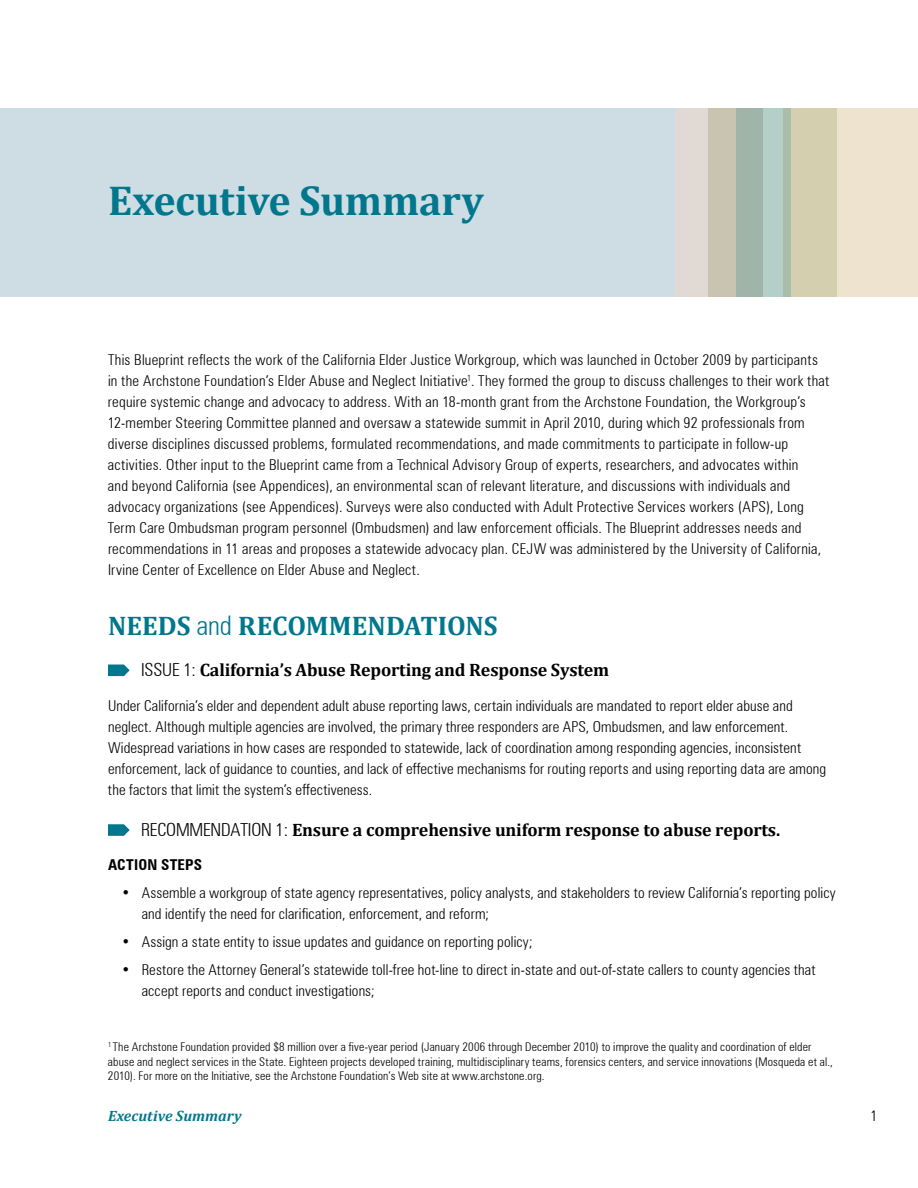
<style>
.page{position:relative;width:918px;height:1188px;background:#fff}
.page>*{position:absolute;margin:0;border:0;box-sizing:border-box;transform-origin:0 0}
.t1{font:700 42px "Cambria";letter-spacing:-.01em;color:#00778d}
.t2{font:700 27px "Cambria";letter-spacing:.005em;color:#00778d}
.t3{font:700 18px "Cambria";letter-spacing:-.01em;color:#000}
.t4{font:300 condensed 15px/21px "Zurich BT";letter-spacing:.015em;color:#000}
.t5{font:italic 700 15px "Cambria";letter-spacing:.005em;color:#00778d}
.t6{font:700 condensed 15px "Zurich BT";letter-spacing:.02em;color:#000}
.t7{font:300 condensed 12px/14.4px "Zurich BT";letter-spacing:.015em;color:#000}
.s1{font-size:15.3px}
.s2{font-family:"Zurich BT";font-weight:300;font-stretch:condensed}
</style>
<div class="page">
<div style="left:0;top:108px;width:675px;height:189px;background:#cedde3"></div>
<div style="left:783px;top:108px;width:135px;height:189px;background:#eee3ce"></div>
<div style="left:709px;top:108px;width:128px;height:189px;background:#d4cfaf"></div>
<svg style="left:675px;top:108px;width:62px;height:189px;fill:#e1d9d3"></svg>
<svg style="left:737px;top:108px;width:54px;height:189px;background:#a9bfb4"></svg>
<svg style="left:108px;top:665px;width:22px;height:11px"></svg>
<svg style="left:108px;top:824px;width:22px;height:12px"></svg>
<h1 class="t1" style="left:108px;top:171px;width:377px">Executive Summary</h1>
<p class="t4" style="left:108px;top:349px;width:723px">This Blueprint reflects the work of the California Elder Justice Workgroup, which was launched in October 2009 by participants in the Archstone Foundation’s Elder Abuse and Neglect Initiative<sup>1</sup>. They formed the group to discuss challenges to their work that require systemic change and advocacy to address. With an 18-month grant from the Archstone Foundation, the Workgroup’s 12-member Steering Committee planned and oversaw a statewide summit in April 2010, during which 92 professionals from diverse disciplines discussed problems, formulated recommendations, and made commitments to participate in follow-up activities. Other input to the Blueprint came from a Technical Advisory Group of experts, researchers, and advocates within<br>and beyond California (see Appendices), an environmental scan of relevant literature, and discussions with individuals and advocacy organizations (see Appendices). Surveys were also conducted with Adult Protective Services workers (APS), Long Term Care Ombudsman program personnel (Ombudsmen) and law enforcement o<span class="s1">ff</span>icials. The Blueprint addresses needs and recommendations in 11 areas and proposes a statewide advocacy plan. CEJW was administered by the University of California, Irvine Center of Excellence on Elder Abuse and Neglect.</p>
<h2 class="t2" style="left:108px;top:607px;width:391px">Needs <span class="s2">and</span> Recommendations</h2>
<p class="t3" style="left:141px;top:657px;width:470px"><span class="s2">ISSUE 1:</span> California’s Abuse Reporting and Response System</p>
<p class="t4" style="left:108px;top:695px;width:720px">Under California’s elder and dependent adult abuse reporting laws, certain individuals are mandated to report elder abuse and neglect. Although multiple agencies are involved, the primary three responders are APS, Ombudsmen, and law enforcement.<br>Widespread variations in how cases are responded to statewide, lack of coordination among responding agencies, inconsistent enforcement, lack of guidance to counties, and lack of e<span class="s1">ff</span>ective mechanisms for routing reports and using reporting data are among the factors that limit the system’s e<span class="s1">ff</span>ectiveness.</p>
<p class="t3" style="left:141px;top:817px;width:641px"><span class="s2">Recommendation 1:</span> Ensure a comprehensive uniform response to abuse reports.</p>
<p class="t6" style="left:108px;top:856px;width:94px">ACTION STEPS</p>
<p class="t4" style="left:142px;top:882px;width:695px;text-indent:-20px">• Assemble a workgroup of state agency representatives, policy analysts, and stakeholders to review California’s reporting policy and identify the need for clarification, enforcement, and reform;</p>
<p class="t4" style="left:122px;top:931px;width:413px">• Assign a state entity to issue updates and guidance on reporting policy;</p>
<p class="t4" style="left:142px;top:959px;width:675px;text-indent:-20px">• Restore the Attorney General’s statewide toll-free hot-line to direct in-state and out-of-state callers to county agencies that accept reports and conduct investigations;</p>
<p class="t7" style="left:108px;top:1040px;width:726px"><sup>1</sup> The Archstone Foundation provided $8 million over a five-year period (January 2006 through December 2010) to improve the quality and coordination of elder abuse and neglect services in the State. Eighteen projects developed training, multidisciplinary teams, forensics centers, and service innovations (Mosqueda et al.,<br>2010). For more on the Initiative, see the Archstone Foundation’s Web site at www.archstone.org.</p>
<p class="t5" style="left:108px;top:1106px;width:135px">Executive Summary</p>
<p class="t4" style="left:871px;top:1105px;width:8px">1</p>
</div>
